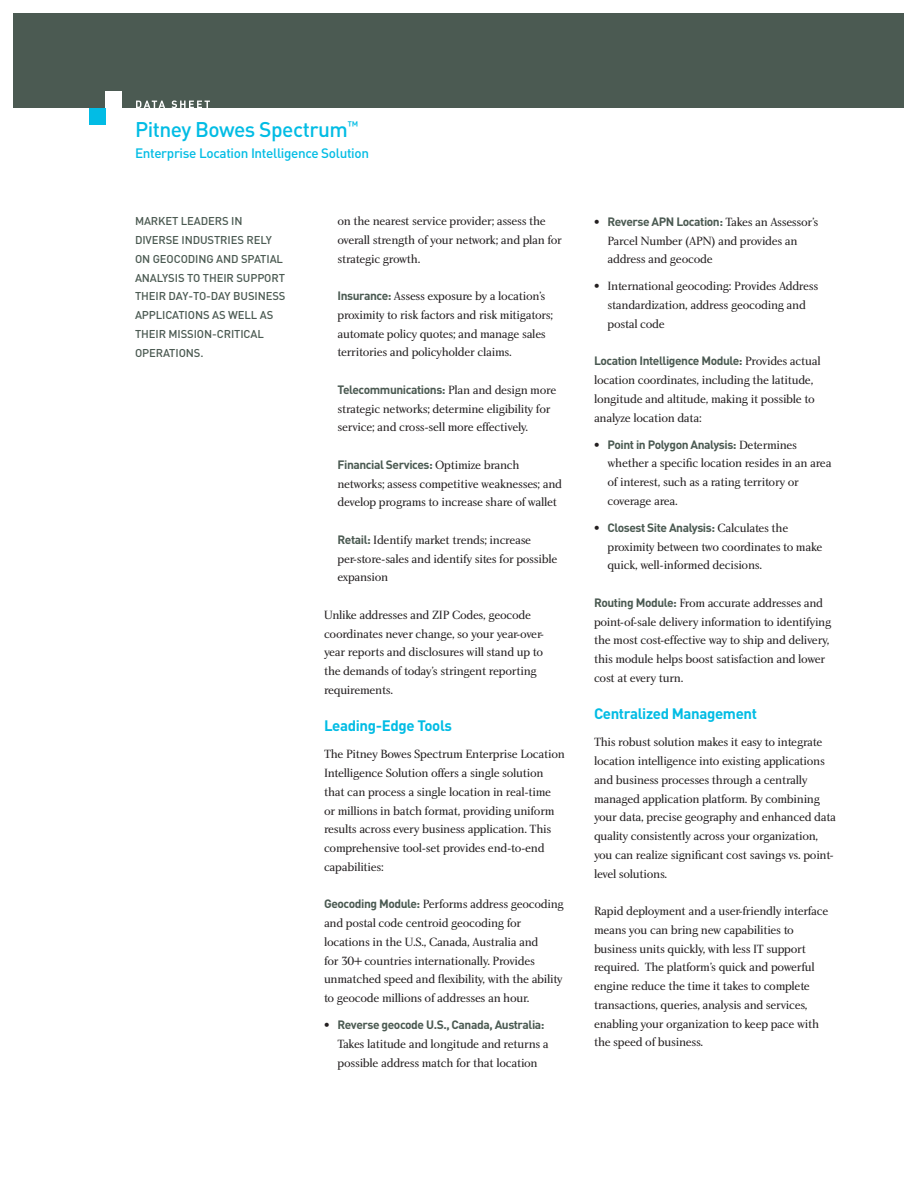
<style>
.page{position:relative;width:918px;height:1188px;background:#fff}
.page>*{position:absolute;margin:0;border:0;box-sizing:border-box;transform-origin:0 0}
.t1{font:500 21px "DIN";letter-spacing:-.025em;color:#02bce4}
.t2{font:700 15px "DIN";letter-spacing:-.025em;color:#02bce4}
.t3{font:500 13.5px "DIN";letter-spacing:-.025em;color:#02bce4}
.t4{font:12.3px/18.8px "Charlotte Book Plain";letter-spacing:-.025em;color:#231f20}
.t5{font:700 12px "DIN";letter-spacing:-.035em;color:#4b5a52}
.t6{font:500 11.25px/18.8px "DIN";letter-spacing:-.01em;color:#4b5a52}
.s1{font-family:"DIN";font-weight:700;font-size:12px;color:#4b5a52}
.s2{font-family:"Charlotte Book Plain";font-weight:400;font-size:12.3px;color:#231f20}
</style>
<div class="page">
<div style="left:13px;top:14px;width:891px;height:94px;background:#4b5a52"></div>
<div style="left:105px;top:92px;width:16px;height:16px;background:#fff"></div>
<div style="left:89px;top:108px;width:16px;height:16px;background:#02bce5"></div>
<svg style="left:136px;top:101px;width:29px;height:7px"></svg>
<svg style="left:172px;top:101px;width:38px;height:7px"></svg>
<p class="t1" style="left:135px;top:116px;width:225px">Pitney Bowes Spectrum<sup>™</sup></p>
<p class="t3" style="left:135px;top:144px;width:236px">Enterprise Location Intelligence Solution</p>
<p class="t6" style="left:135px;top:211px;width:152px">MARKET LEADERS IN<br>DIVERSE INDUSTRIES RELY<br>ON GEOCODING AND SPATIAL<br>ANALYSIS TO THEIR SUPPORT<br>THEIR DAY-TO-DAY BUSINESS<br>APPLICATIONS AS WELL AS<br>THEIR MISSION-CRITICAL<br>OPERATIONS.</p>
<p class="t4" style="left:338px;top:212px;width:226px">on the nearest service provider; assess the overall strength of your network; and plan for strategic growth.</p>
<p class="t4" style="left:338px;top:287px;width:217px"><span class="s1">Insurance:</span> Assess exposure by a location’s proximity to risk factors and risk mitigators; automate policy quotes; and manage sales territories and policyholder claims.</p>
<p class="t5" style="left:338px;top:382px;width:220px">Telecommunications: <span class="s2">Plan and design more</span></p>
<p class="t4" style="left:338px;top:400px;width:215px">strategic networks; determine eligibility for service; and cross-sell more effectively.</p>
<p class="t5" style="left:338px;top:457px;width:184px">Financial Services: <span class="s2">Optimize branch</span></p>
<p class="t4" style="left:338px;top:475px;width:226px">networks; assess competitive weaknesses; and develop programs to increase share of wallet</p>
<p class="t4" style="left:338px;top:531px;width:222px"><span class="s1">Retail:</span> Identify market trends; increase per-store-sales and identify sites for possible expansion</p>
<p class="t4" style="left:324px;top:606px;width:222px">Unlike addresses and ZIP Codes, geocode coordinates never change, so your year-over&shy;year reports and disclosures will stand up to the demands of today’s stringent reporting requirements.</p>
<p class="t2" style="left:324px;top:716px;width:130px">Leading-Edge Tools</p>
<p class="t4" style="left:324px;top:745px;width:242px">The Pitney Bowes Spectrum Enterprise Location Intelligence Solution offers a single solution that can process a single location in real-time or millions in batch format, providing uniform results across every business application. This comprehensive tool-set provides end-to-end capabilities:</p>
<p class="t4" style="left:324px;top:895px;width:241px"><span class="s1">Geocoding Module:</span> Performs address geocoding and postal code centroid geocoding for locations in the U.S., Canada, Australia and<br>for 30+ countries internationally. Provides unmatched speed and flexibility, with the ability to geocode millions of addresses an hour.</p>
<p class="t5" style="left:324px;top:1017px;width:222px"><span class="s2">•</span> Reverse geocode U.S., Canada, Australia:</p>
<p class="t4" style="left:338px;top:1035px;width:213px">Takes latitude and longitude and returns a</p>
<p class="t4" style="left:338px;top:1054px;width:202px">possible address match for that location</p>
<p class="t5" style="left:594px;top:214px;width:226px"><span class="s2">•</span> Reverse APN Location: <span class="s2">Takes an Assessor’s</span></p>
<p class="t4" style="left:608px;top:232px;width:192px">Parcel Number (APN) and provides an</p>
<p class="t4" style="left:608px;top:250px;width:107px">address and geocode</p>
<p class="t4" style="left:594px;top:277px;width:226px">• International geocoding: Provides Address</p>
<p class="t4" style="left:608px;top:296px;width:200px">standardization, address geocoding and</p>
<p class="t4" style="left:608px;top:315px;width:59px">postal code</p>
<p class="t5" style="left:594px;top:353px;width:228px">Location Intelligence Module: <span class="s2">Provides actual</span></p>
<p class="t4" style="left:594px;top:371px;width:222px;text-align:justify">location coordinates, including the latitude, longitude and altitude, making it possible to analyze location data:</p>
<p class="t5" style="left:594px;top:437px;width:205px"><span class="s2">•</span> Point in Polygon Analysis: <span class="s2">Determines</span></p>
<p class="t4" style="left:608px;top:454px;width:226px">whether a specific location resides in an area</p>
<p class="t4" style="left:608px;top:473px;width:193px">of interest, such as a rating territory or</p>
<p class="t4" style="left:608px;top:492px;width:72px">coverage area.</p>
<p class="t5" style="left:594px;top:520px;width:196px"><span class="s2">•</span> Closest Site Analysis: <span class="s2">Calculates the</span></p>
<p class="t4" style="left:608px;top:538px;width:216px">proximity between two coordinates to make</p>
<p class="t4" style="left:608px;top:556px;width:156px">quick, well-informed decisions.</p>
<p class="t4" style="left:594px;top:594px;width:239px"><span class="s1">Routing Module:</span> From accurate addresses and point-of-sale delivery information to identifying the most cost-effective way to ship and delivery, this module helps boost satisfaction and lower cost at every turn.</p>
<p class="t2" style="left:594px;top:704px;width:165px">Centralized Management</p>
<p class="t4" style="left:594px;top:733px;width:244px">This robust solution makes it easy to integrate location intelligence into existing applications and business processes through a centrally managed application platform. By combining your data, precise geography and enhanced data quality consistently across your organization, you can realize significant cost savings vs. point&shy;level solutions.</p>
<p class="t4" style="left:594px;top:902px;width:236px">Rapid deployment and a user-friendly interface means you can bring new capabilities to business units quickly, with less IT support required. The platform’s quick and powerful engine reduce the time it takes to complete transactions, queries, analysis and services, enabling your organization to keep pace with the speed of business.</p>
</div>
